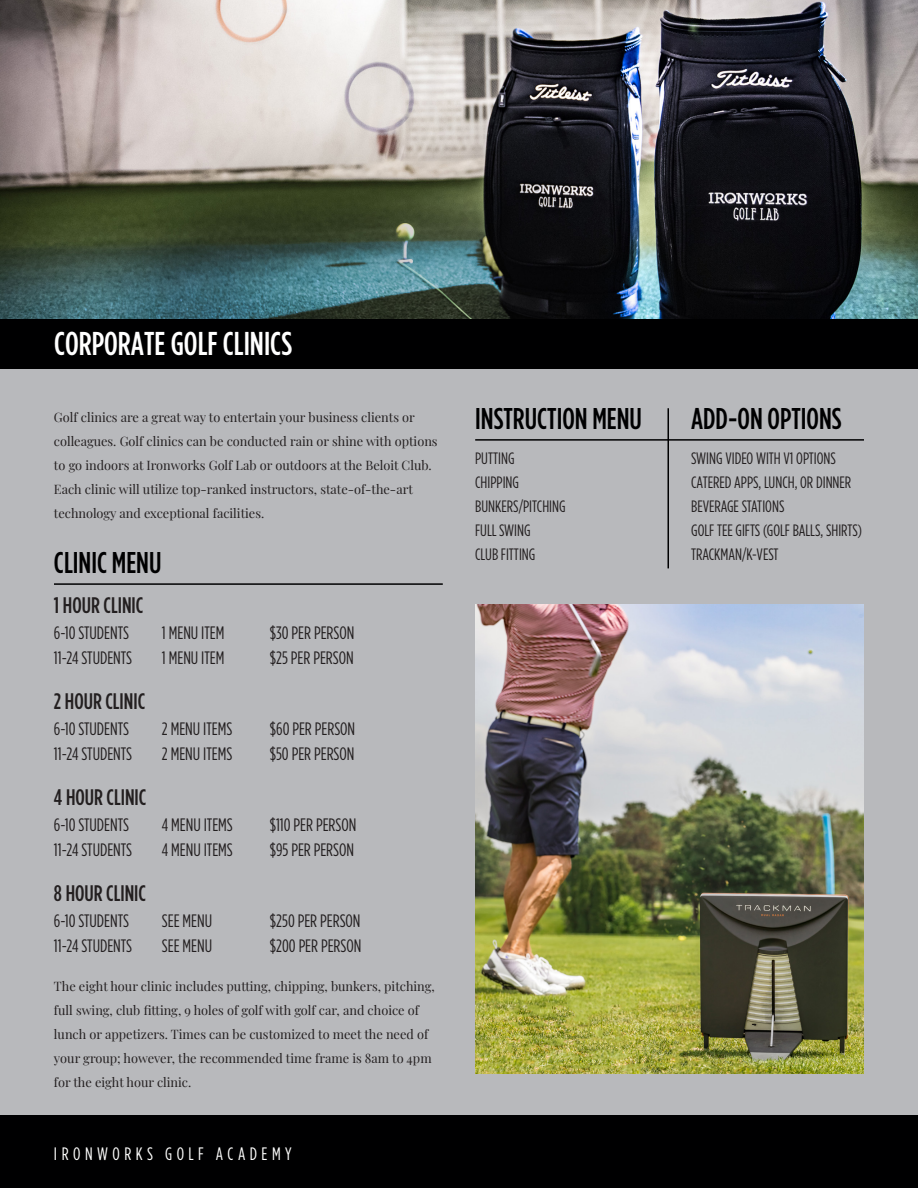
<style>
.page{position:relative;width:918px;height:1188px;background:#b8b9bc}
.page>*{position:absolute;margin:0;border:0;box-sizing:border-box;transform-origin:0 0}
.t1{font:500 33px "Gotham Condensed";color:#fff}
.t2{font:500 30px "Gotham Condensed";color:#000001}
.t3{font:500 22.5px "Gotham Condensed";color:#231f20}
.t4{font:18px "Gotham Condensed";color:#231f20}
.t5{font:18px "Gotham Condensed";letter-spacing:.25em;color:#fff}
.t6{font:16.5px "Gotham Condensed";color:#231f20}
.t7{font:12.75px/24px "Playfair Display";color:#231f20}
</style>
<div class="page">
<div style="left:0;top:318px;width:918px;height:51px;background:#000001"></div>
<div style="left:0;top:1116px;width:918px;height:72px;background:#000001"></div>
<hr style="left:475px;top:439px;width:389px;height:2px;background:#000001">
<hr style="left:54px;top:583px;width:389px;height:2px;background:#000001">
<img style="left:0;top:0;width:918px;height:318px">
<img style="left:475px;top:605px;width:389px;height:468px">
<hr style="left:668px;top:408px;width:1px;height:160px;background:#000001">
<p class="t1" style="left:54px;top:326px;width:240px">CORPORATE GOLF CLINICS</p>
<p class="t7" style="left:54px;top:404px;width:385px">Golf clinics are a great way to entertain your business clients or colleagues. Golf clinics can be conducted rain or shine with options to go indoors at Ironworks Golf Lab or outdoors at the Beloit Club.<br>Each clinic will utilize top-ranked instructors, state-of-the-art technology and exceptional facilities.</p>
<p class="t2" style="left:54px;top:546px;width:109px">CLINIC MENU</p>
<p class="t3" style="left:54px;top:593px;width:91px">1 HOUR CLINIC</p>
<p class="t4" style="left:54px;top:622px;width:77px">6-10 STUDENTS</p>
<p class="t4" style="left:162px;top:622px;width:64px">1 MENU ITEM</p>
<p class="t4" style="left:270px;top:622px;width:86px">$30 PER PERSON</p>
<p class="t4" style="left:54px;top:648px;width:80px">11-24 STUDENTS</p>
<p class="t4" style="left:162px;top:648px;width:64px">1 MENU ITEM</p>
<p class="t4" style="left:270px;top:648px;width:85px">$25 PER PERSON</p>
<p class="t3" style="left:54px;top:689px;width:93px">2 HOUR CLINIC</p>
<p class="t4" style="left:54px;top:718px;width:77px">6-10 STUDENTS</p>
<p class="t4" style="left:162px;top:718px;width:72px">2 MENU ITEMS</p>
<p class="t4" style="left:270px;top:718px;width:87px">$60 PER PERSON</p>
<p class="t4" style="left:54px;top:744px;width:80px">11-24 STUDENTS</p>
<p class="t4" style="left:162px;top:744px;width:72px">2 MENU ITEMS</p>
<p class="t4" style="left:270px;top:744px;width:86px">$50 PER PERSON</p>
<p class="t3" style="left:54px;top:785px;width:94px">4 HOUR CLINIC</p>
<p class="t4" style="left:54px;top:814px;width:77px">6-10 STUDENTS</p>
<p class="t4" style="left:162px;top:814px;width:72px">4 MENU ITEMS</p>
<p class="t4" style="left:270px;top:814px;width:88px">$110 PER PERSON</p>
<p class="t4" style="left:54px;top:840px;width:80px">11-24 STUDENTS</p>
<p class="t4" style="left:162px;top:840px;width:72px">4 MENU ITEMS</p>
<p class="t4" style="left:270px;top:840px;width:86px">$95 PER PERSON</p>
<p class="t3" style="left:54px;top:881px;width:94px">8 HOUR CLINIC</p>
<p class="t4" style="left:54px;top:910px;width:77px">6-10 STUDENTS</p>
<p class="t4" style="left:162px;top:910px;width:52px">SEE MENU</p>
<p class="t4" style="left:270px;top:910px;width:92px">$250 PER PERSON</p>
<p class="t4" style="left:54px;top:936px;width:80px">11-24 STUDENTS</p>
<p class="t4" style="left:162px;top:936px;width:52px">SEE MENU</p>
<p class="t4" style="left:270px;top:936px;width:93px">$200 PER PERSON</p>
<p class="t7" style="left:54px;top:973px;width:382px">The eight hour clinic includes putting, chipping, bunkers, pitching,</p>
<p class="t7" style="left:54px;top:997px;width:379px">full swing, club fitting, 9 holes of golf with golf car, and choice of lunch or appetizers. Times can be customized to meet the need of your group; however, the recommended time frame is 8am to 4pm for the eight hour clinic.</p>
<p class="t5" style="left:54px;top:1144px;width:239px">IRONWORKS GOLF ACADEMY</p>
<p class="t2" style="left:475px;top:402px;width:168px">INSTRUCTION MENU</p>
<p class="t2" style="left:691px;top:402px;width:152px">ADD-ON OPTIONS</p>
<p class="t6" style="left:475px;top:449px;width:41px">PUTTING</p>
<p class="t6" style="left:691px;top:449px;width:146px">SWING VIDEO WITH V1 OPTIONS</p>
<p class="t6" style="left:475px;top:473px;width:45px">CHIPPING</p>
<p class="t6" style="left:691px;top:473px;width:162px">CATERED APPS, LUNCH, OR DINNER</p>
<p class="t6" style="left:475px;top:497px;width:92px">BUNKERS/PITCHING</p>
<p class="t6" style="left:691px;top:497px;width:95px">BEVERAGE STATIONS</p>
<p class="t6" style="left:475px;top:521px;width:57px">FULL SWING</p>
<p class="t6" style="left:691px;top:521px;width:172px">GOLF TEE GIFTS (GOLF BALLS, SHIRTS)</p>
<p class="t6" style="left:475px;top:545px;width:62px">CLUB FITTING</p>
<p class="t6" style="left:691px;top:545px;width:89px">TRACKMAN/K-VEST</p>
</div>
